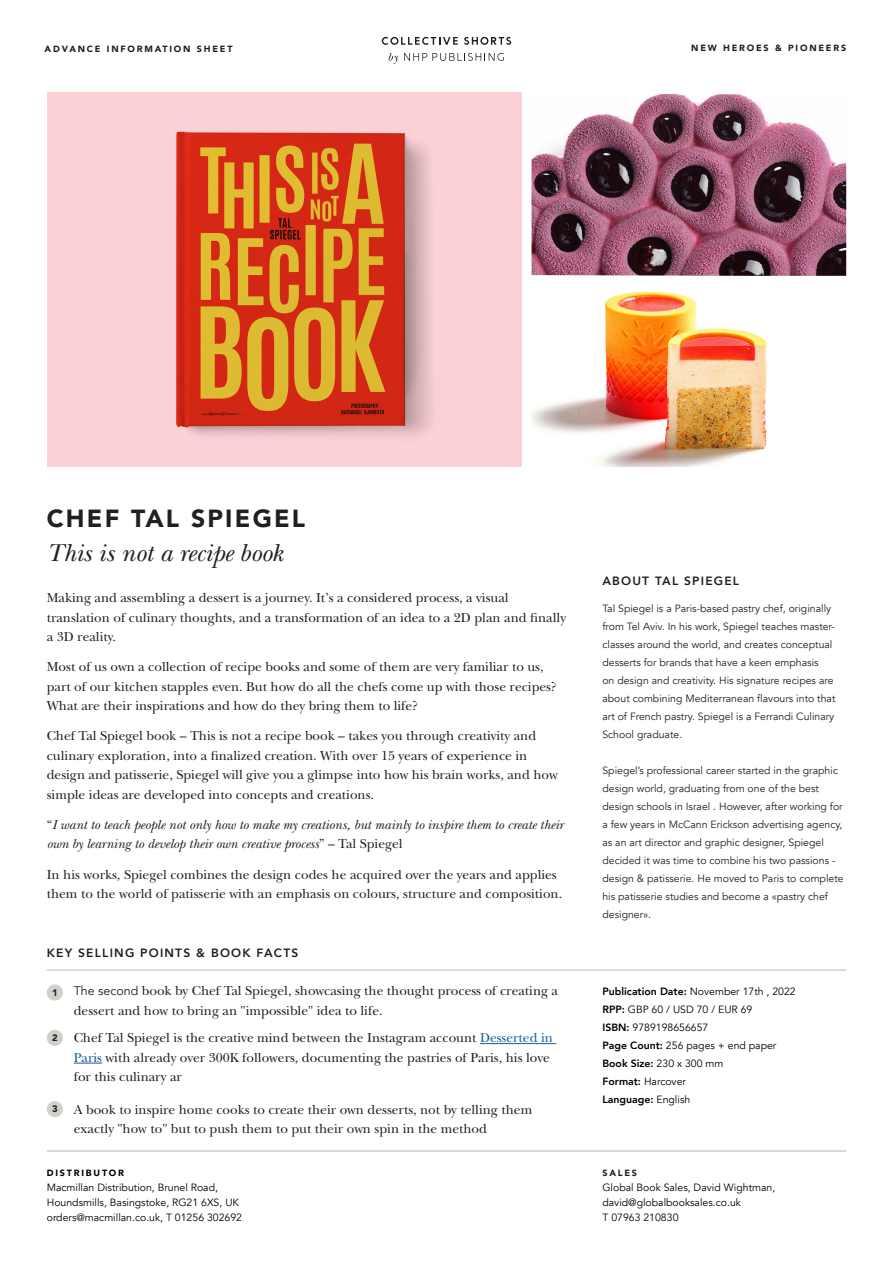
<style>
.page{position:relative;width:893px;height:1263px;background:#fff}
.page>*{position:absolute;margin:0;border:0;box-sizing:border-box;transform-origin:0 0}
.t1{font:italic 25.5px "New Baskerville Std";color:#231f20}
.Author{font:900 24.75px "Avenir";letter-spacing:.09em;color:#231f20}
.body{font:13.5px/19.5px "New Baskerville Std";color:#231f20}
.body-2{font:italic 13.5px/19.5px "New Baskerville Std";color:#231f20}
.small_heading___line{font:800 12px "Avenir";letter-spacing:.1em;color:#231f20}
.small_heading{font:800 12px "Avenir";letter-spacing:.1em;color:#231f20}
.body_smaller{font:10.5px/18px "Avenir";color:#231f20}
.t2{font:10.5px/18px "Avenir";color:#000}
.t3{font:900 9.45px "Avenir";color:#231f20}
.t4{font:900 9px "Avenir";letter-spacing:.2em;color:#231f20}
.t5{font:900 9px "Avenir";letter-spacing:.2em;color:#000}
.s1{font-style:normal}
.s2{font-family:"Avenir";font-size:12.45px}
.s3{color:#175d9e}
.s4{font-weight:800}
</style>
<div class="page">
<hr style="left:480px;top:1043px;width:76px;height:1px;background:#175d9e">
<svg style="left:74px;top:1063px;width:28px;height:1px"></svg>
<div style="left:47px;top:984px;width:16px;height:16px;background:#cfd1ca;border-radius:50%"></div>
<div style="left:47px;top:1030px;width:16px;height:16px;background:#cfd1ca;border-radius:50%"></div>
<div style="left:47px;top:1101px;width:16px;height:16px;background:#cfd1ca;border-radius:50%"></div>
<hr style="left:47px;top:969px;width:799px;height:2px;background:#cfd1ca">
<img style="left:48px;top:92px;width:473px;height:375px">
<img style="left:531px;top:94px;width:315px;height:182px">
<img style="left:531px;top:291px;width:236px;height:176px">
<hr style="left:47px;top:1150px;width:799px;height:2px;background:#cfd1ca">
<svg style="left:382px;top:37px;width:76px;height:8px"></svg>
<svg style="left:464px;top:37px;width:47px;height:8px"></svg>
<svg style="left:389px;top:53px;width:9px;height:11px"></svg>
<svg style="left:404px;top:53px;width:100px;height:8px"></svg>
<p class="t4" style="left:45px;top:42px;width:189px">ADVANCE INFORMATION SHEET</p>
<p class="t4" style="left:691px;top:40px;width:156px">NEW HEROES &amp; PIONEERS</p>
<p class="Author" style="left:47px;top:497px;width:260px">CHEF TAL SPIEGEL</p>
<p class="t1" style="left:47px;top:538px;width:238px">This is not a recipe book</p>
<p class="body" style="left:47px;top:588px;width:521px">Making and assembling a dessert is a journey. It’s a considered process, a visual translation of culinary thoughts, and a transformation of an idea to a 2D plan and finally a 3D reality.</p>
<p class="body" style="left:47px;top:657px;width:511px">Most of us own a collection of recipe books and some of them are very familiar to us, part of our kitchen stapples even. But how do all the chefs come up with those recipes?<br>What are their inspirations and how do they bring them to life?</p>
<p class="body" style="left:47px;top:726px;width:512px">Chef Tal Spiegel book – This is not a recipe book – takes you through creativity and culinary exploration, into a finalized creation. With over 15 years of experience in design and patisserie, Spiegel will give you a glimpse into how his brain works, and how simple ideas are developed into concepts and creations.</p>
<p class="body-2" style="left:47px;top:815px;width:518px"><span class="s1">“</span>I want to teach people not only how to make my creations, but mainly to inspire them to create their own by learning to develop their own creative process<span class="s1">” – Tal Spiegel</span></p>
<p class="body" style="left:47px;top:864px;width:517px">In his works, Spiegel combines the design codes he acquired over the years and applies them to the world of patisserie with an emphasis on colours, structure and composition.</p>
<p class="small_heading___line" style="left:47px;top:943px;width:253px">KEY SELLING POINTS &amp; BOOK FACTS</p>
<p class="t3" style="left:52px;top:984px;width:7px">1</p>
<p class="body" style="left:74px;top:981px;width:486px"><span class="s2">The second</span> book by Chef Tal Spiegel, showcasing the thought process of creating a dessert and how to bring an "impossible" idea to life.</p>
<p class="t3" style="left:52px;top:1029px;width:7px">2</p>
<p class="body" style="left:74px;top:1028px;width:481px">Chef Tal Spiegel is the creative mind between the Instagram account <span class="s3">Desserted in<br>Paris</span> with already over 300K followers, documenting the pastries of Paris, his love for this culinary ar</p>
<p class="t3" style="left:52px;top:1101px;width:7px">3</p>
<p class="body" style="left:74px;top:1099px;width:460px">A book to inspire home cooks to create their own desserts, not by telling them exactly "how to" but to push them to put their own spin in the method</p>
<p class="t5" style="left:47px;top:1165px;width:79px">DISTRIBUTOR</p>
<p class="t2" style="left:47px;top:1179px;width:173px">Macmillan Distribution, Brunel Road,</p>
<p class="t2" style="left:47px;top:1194px;width:194px">Houndsmills, Basingstoke, RG21 6XS, UK</p>
<p class="t2" style="left:47px;top:1209px;width:197px">orders@macmillan.co.uk, T 01256 302692</p>
<p class="small_heading" style="left:602px;top:571px;width:138px">ABOUT TAL SPIEGEL</p>
<p class="body_smaller" style="left:602px;top:599px;width:235px">Tal Spiegel is a Paris-based pastry chef, originally from Tel Aviv. In his work, Spiegel teaches master&shy;classes around the world, and creates conceptual desserts for brands that have a keen emphasis<br>on design and creativity. His signature recipes are about combining Mediterranean flavours into that art of French pastry. Spiegel is a Ferrandi Culinary School graduate.</p>
<p class="body_smaller" style="left:602px;top:761px;width:243px">Spiegel’s professional career started in the graphic design world, graduating from one of the best design schools in Israel . However, after working for a few years in McCann Erickson advertising agency, as an art director and graphic designer, Spiegel decided it was time to combine his two passions - design &amp; patisserie. He moved to Paris to complete his patisserie studies and become a «pastry chef designer».</p>
<p class="t2" style="left:602px;top:982px;width:195px"><span class="s4">Publication Date:</span> November 17th , 2022</p>
<p class="t2" style="left:602px;top:1000px;width:176px"><span class="s4">RPP:</span> GBP 60 / USD 70 / EUR 69<br><span class="s4">ISBN:</span> 9789198656657<br><span class="s4">Page Count:</span> 256 pages + end paper<br><span class="s4">Book Size:</span> 230 x 300 mm<br><span class="s4">Format:</span> Harcover<br><span class="s4">Language:</span> English</p>
<p class="t4" style="left:602px;top:1165px;width:36px">SALES</p>
<p class="t2" style="left:602px;top:1178px;width:174px">Global Book Sales, David Wightman,</p>
<p class="t2" style="left:602px;top:1193px;width:140px">david@globalbooksales.co.uk</p>
<p class="t2" style="left:602px;top:1208px;width:78px">T 07963 210830</p>
</div>
